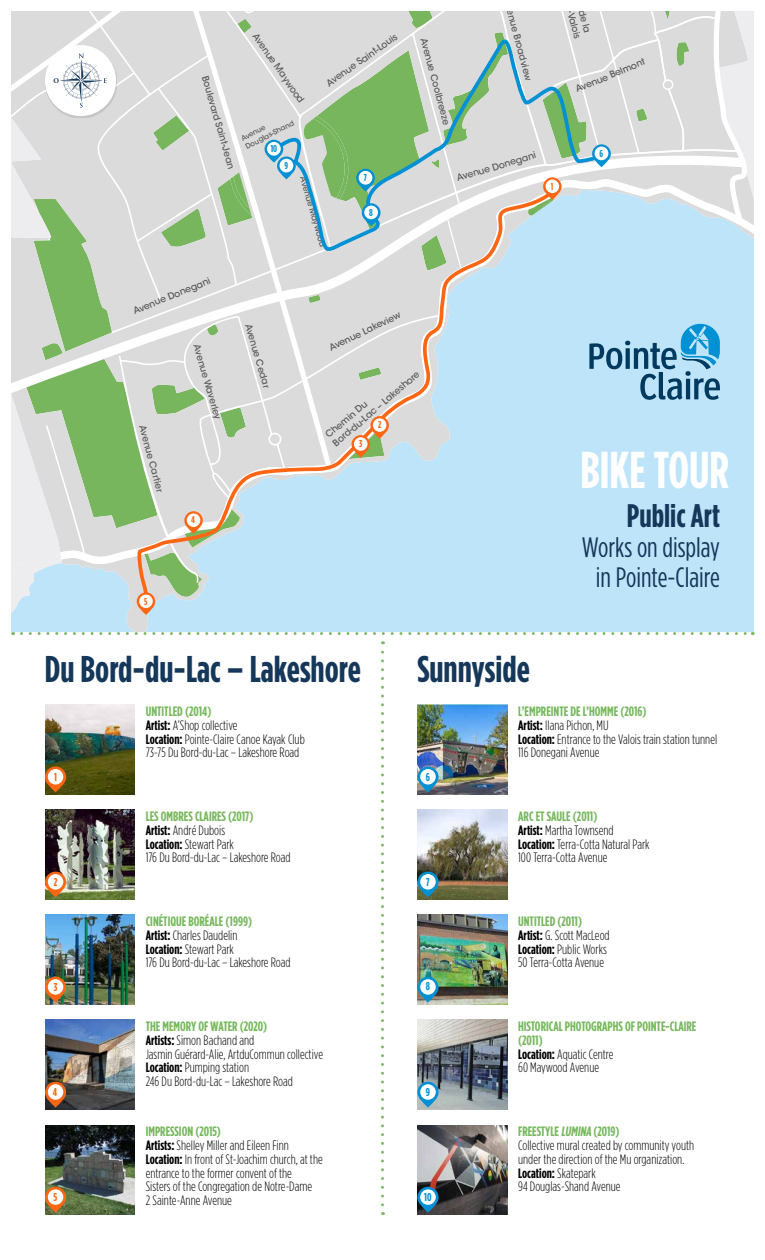
<style>
.page{position:relative;width:765px;height:1260px;background:#fff}
.page>*{position:absolute;margin:0;border:0;box-sizing:border-box;transform-origin:0 0}
.t1{font:700 51.75px "Gotham Condensed";color:#fff;scale:.95 1}
.t2{font:700 37.25px "Gotham Condensed";color:#15375a}
.t3{font:700 32.62px "Gotham Condensed";color:#15375a}
.t4{font:28.12px/29.9px "Gotham Condensed";color:#15375a;text-align:center}
.t5{font:300 13.62px/13.8px "Gotham Condensed";color:#000}
.t6{font:700 13.62px/13.8px "Gotham Condensed";color:#77b85e}
.t7{font:700 11.38px "Gotham Condensed";color:#0090d4}
.t8{font:700 11.38px "Gotham Condensed";color:#ff6614}
.t9{font:700 10px "Gotham Condensed";color:#0090d4}
.t10{font:700 10px "Gotham Condensed";color:#ff6614}
.t11{font:500 9.25px/10.9px "ITC Avant Garde Std";color:#575756}
.t12{font:500 8.12px "ITC Avant Garde Std";color:#575756}
.t13{font:700 7.38px "Minion Pro";color:#15375a}
.t14{font:500 7.12px/9.2px "ITC Avant Garde Std";color:#575756}
.s1{font-weight:700;color:#77b85e}
.s2{font-weight:700}
.s3{color:#000}
.s4{font-weight:300;color:#000}
</style>
<div class="page">
<svg style="left:381px;top:641px;width:3px;height:564px"></svg>
<svg style="left:11px;top:11px;width:743px;height:624px"></svg>
<img style="left:45px;top:705px;width:90px;height:90px">
<svg style="left:45px;top:767px;width:21px;height:25px"></svg>
<img style="left:417px;top:705px;width:90px;height:90px">
<svg style="left:417px;top:767px;width:22px;height:25px"></svg>
<img style="left:45px;top:810px;width:90px;height:90px">
<svg style="left:45px;top:872px;width:21px;height:25px"></svg>
<img style="left:417px;top:810px;width:90px;height:90px">
<svg style="left:417px;top:872px;width:22px;height:25px"></svg>
<img style="left:45px;top:915px;width:90px;height:90px">
<svg style="left:45px;top:977px;width:21px;height:25px"></svg>
<img style="left:417px;top:915px;width:90px;height:90px">
<svg style="left:417px;top:977px;width:22px;height:25px"></svg>
<img style="left:45px;top:1020px;width:90px;height:90px">
<svg style="left:45px;top:1082px;width:21px;height:26px"></svg>
<img style="left:417px;top:1020px;width:90px;height:90px">
<svg style="left:417px;top:1082px;width:22px;height:26px"></svg>
<img style="left:45px;top:1125px;width:90px;height:90px">
<svg style="left:45px;top:1187px;width:21px;height:26px"></svg>
<img style="left:417px;top:1125px;width:90px;height:90px">
<svg style="left:417px;top:1187px;width:22px;height:26px"></svg>
<p class="t13" style="left:54px;top:75px;width:7px">O</p>
<p class="t11" style="left:259px;top:31px;width:84px;rotate:55deg">Avenue Maywood</p>
<p class="t11" style="left:210px;top:74px;width:98px;rotate:74deg">Boulevard Saint-Jean</p>
<p class="t14" style="left:240px;top:134px;width:55px;rotate:-27deg">Avenue<br>Douglas-Shand</p>
<p class="t9" style="left:271px;top:143px;width:8px">10</p>
<p class="t9" style="left:285px;top:160px;width:5px">9</p>
<p class="t11" style="left:324px;top:80px;width:86px;rotate:-35deg">Avenue Saint-Louis</p>
<p class="t12" style="left:308px;top:175px;width:74px;rotate:74deg">Avenue Maywood</p>
<p class="t9" style="left:364px;top:172px;width:5px">7</p>
<p class="t9" style="left:369px;top:207px;width:5px">8</p>
<p class="t11" style="left:429px;top:37px;width:91px;rotate:75deg">Avenue Coolbreeze</p>
<p class="t11" style="left:512px;top:-3px;width:86px;rotate:75deg">Avenue Broadview</p>
<p class="t11" style="left:572px;top:-3px;width:43px;rotate:75deg">de-Valois</p>
<p class="t11" style="left:585px;top:0;width:34px;rotate:75deg">e de la</p>
<p class="t11" style="left:574px;top:85px;width:76px;rotate:-23deg">Avenue Belmont</p>
<p class="t11" style="left:455px;top:173px;width:84px;rotate:-17deg">Avenue Donegani</p>
<p class="t10" style="left:551px;top:180px;width:4px">1</p>
<p class="t9" style="left:600px;top:148px;width:5px">6</p>
<p class="t11" style="left:132px;top:306px;width:84px;rotate:-22deg">Avenue Donegani</p>
<p class="t11" style="left:148px;top:424px;width:70px;rotate:75deg">Avenue Cartier</p>
<p class="t11" style="left:202px;top:343px;width:79px;rotate:74deg">Avenue Waverley</p>
<p class="t10" style="left:191px;top:514px;width:5px">4</p>
<p class="t11" style="left:254px;top:322px;width:68px;rotate:74deg">Avenue Cedar</p>
<p class="t10" style="left:144px;top:596px;width:5px">5</p>
<p class="t11" style="left:327px;top:343px;width:80px;rotate:-26deg">Avenue Lakeview</p>
<p class="t11" style="left:323px;top:432px;width:112px;rotate:-40deg">Chemin Du<br>Bord-du-Lac – Lakeshore</p>
<p class="t10" style="left:378px;top:419px;width:5px">2</p>
<p class="t10" style="left:359px;top:438px;width:5px">3</p>
<h1 class="t1" style="left:580px;top:440px;width:158px">BIKE TOUR</h1>
<h3 class="t3" style="left:627px;top:497px;width:95px">Public Art</h3>
<h3 class="t4" style="left:582px;top:532px;width:140px">Works on display in Pointe-Claire</h3>
<h2 class="t2" style="left:45px;top:648px;width:317px">Du Bord-du-Lac – Lakeshore</h2>
<h2 class="t2" style="left:417px;top:648px;width:114px">Sunnyside</h2>
<p class="t5" style="left:146px;top:704px;width:161px"><span class="s1">UNTITLED (2014)<br></span><span class="s2">Artist:</span> A’Shop collective<br><span class="s2">Location:</span> Pointe-Claire Canoe Kayak Club<br>73-75 Du Bord-du-Lac – Lakeshore Road</p>
<p class="t5" style="left:518px;top:704px;width:201px"><span class="s1">L’EMPREINTE DE L’HOMME (2016)<br></span><span class="s2">Artist:</span> Ilana Pichon, MU<br><span class="s2">Location:</span> Entrance to the Valois train station tunnel<br>116 Donegani Avenue</p>
<p class="t8" style="left:54px;top:770px;width:4px">1</p>
<p class="t7" style="left:426px;top:770px;width:6px">6</p>
<p class="t5" style="left:146px;top:809px;width:146px"><span class="s1">LES OMBRES CLAIRES (2017)<br></span><span class="s2">Artist:</span> André Dubois<br><span class="s2">Location:</span> Stewart Park<br>176 Du Bord-du-Lac – Lakeshore Road</p>
<p class="t5" style="left:518px;top:809px;width:133px"><span class="s1">ARC ET SAULE (2011)<br></span><span class="s2">Artist:</span> Martha Townsend<br><span class="s2">Location:</span> Terra-Cotta Natural Park<br>100 Terra-Cotta Avenue</p>
<p class="t8" style="left:54px;top:875px;width:5px">2</p>
<p class="t7" style="left:426px;top:876px;width:5px">7</p>
<p class="t5" style="left:146px;top:914px;width:146px"><span class="s1">CINÉTIQUE BORÉALE (1999)<br></span><span class="s2">Artist:</span> Charles Daudelin<br><span class="s2">Location:</span> Stewart Park<br>176 Du Bord-du-Lac – Lakeshore Road</p>
<p class="t5" style="left:518px;top:914px;width:93px"><span class="s1">UNTITLED (2011)<br></span><span class="s2">Artist:</span> G. Scott MacLeod<br><span class="s2">Location:</span> Public Works<br>50 Terra-Cotta Avenue</p>
<p class="t8" style="left:54px;top:980px;width:5px">3</p>
<p class="t7" style="left:426px;top:980px;width:6px">8</p>
<p class="t8" style="left:53px;top:1085px;width:6px">4</p>
<p class="t5" style="left:146px;top:1020px;width:179px"><span class="s1">THE MEMORY OF WATER (2020)<br></span><span class="s2">Artists:</span> Simon Bachand and<br>Jasmin Guérard-Alie, ArtduCommun collective<br><span class="s2">Location:</span> Pumping station<br>246 Du Bord-du-Lac – Lakeshore Road</p>
<p class="t7" style="left:426px;top:1085px;width:6px">9</p>
<p class="t6" style="left:518px;top:1019px;width:180px">HISTORICAL PHOTOGRAPHS OF POINTE-CLAIRE (2011)<br><span class="s3">Location:</span> <span class="s4">Aquatic Centre<br>60 Maywood Avenue</span></p>
<p class="t8" style="left:54px;top:1191px;width:5px">5</p>
<p class="t5" style="left:146px;top:1125px;width:179px"><span class="s1">IMPRESSION (2015)<br></span><span class="s2">Artists:</span> Shelley Miller and Eileen Finn <span class="s2">Location:</span> In front of St-Joachim church, at the entrance to the former convent of the<br>Sisters of the Congregation de Notre-Dame<br>2 Sainte-Anne Avenue</p>
<p class="t7" style="left:424px;top:1191px;width:9px">10</p>
<p class="t6" style="left:518px;top:1124px;width:103px">FREESTYLE LUMINA (2019)</p>
<p class="t5" style="left:518px;top:1138px;width:177px">Collective mural created by community youth under the direction of the Mu organization.<br><span class="s2">Location:</span> Skatepark<br>94 Douglas-Shand Avenue</p>
</div>
